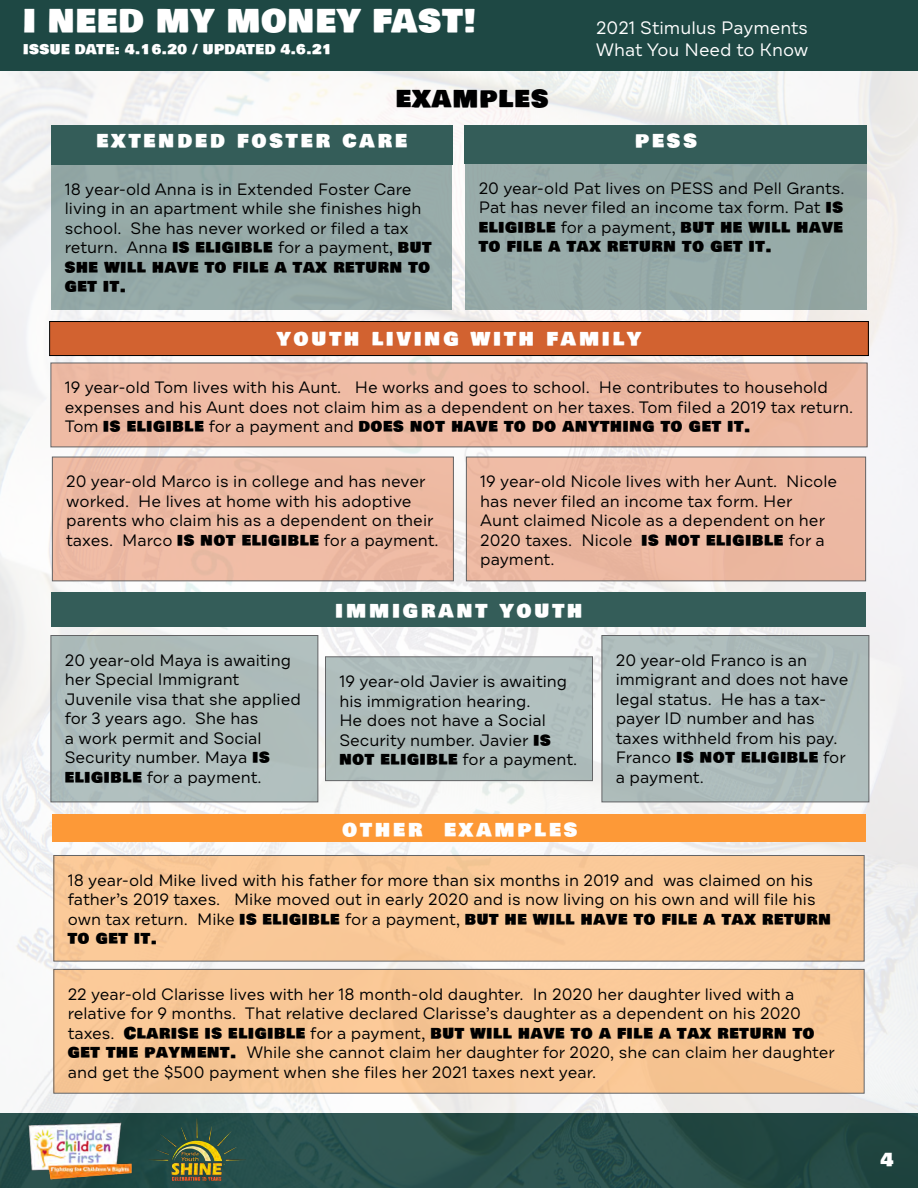
<style>
.page{position:relative;width:918px;height:1188px;background:#fff}
.page>*{position:absolute;margin:0;border:0;box-sizing:border-box;transform-origin:0 0}
.t1{font:31.5px "Bowlby One SC";letter-spacing:.04em;color:#fff}
.t2{font:27px "Bowlby One SC";letter-spacing:.04em;color:#000}
.t3{font:21px "Bowlby One SC";letter-spacing:.14em;color:#fff}
.t4{font:18px/21.6px "Draft B";color:#fff}
.t5{font:18px "Bowlby One SC";color:#fff}
.t6{font:16.5px/19.5px "Draft B";color:#000}
.t7{font:16.5px/19.5px "Bowlby One SC";letter-spacing:.04em;color:#000}
.t8{font:13.5px "Bowlby One SC";letter-spacing:.04em;color:#fff}
.s1{font-family:"Bowlby One SC"}
.s2{font-family:"Draft B"}
</style>
<div class="page">
<img style="left:0;top:71px;width:918px;height:1117px">
<div style="left:0;top:0;width:918px;height:71px;background:#1e4844"></div>
<div style="left:51px;top:125px;width:401px;height:40px;background:#345d59"></div>
<div style="left:51px;top:165px;width:401px;height:145px;background:#96aaa8"></div>
<div style="left:465px;top:125px;width:402px;height:38px;background:#345d59"></div>
<div style="left:465px;top:164px;width:402px;height:146px;background:#97aaa8"></div>
<div style="left:51px;top:363px;width:816px;height:84px;background:#efbba4"></div>
<div style="left:51px;top:363px;width:816px;height:84px;border:1px solid #636466"></div>
<div style="left:52px;top:457px;width:401px;height:124px;background:#efbba5"></div>
<div style="left:52px;top:457px;width:402px;height:124px;border:1px solid #636466"></div>
<div style="left:466px;top:457px;width:400px;height:124px;background:#edb9a2"></div>
<div style="left:466px;top:457px;width:400px;height:124px;border:1px solid #636466"></div>
<div style="left:50px;top:322px;width:818px;height:34px;background:#d26230"></div>
<div style="left:49px;top:321px;width:820px;height:35px;border:1px solid #000"></div>
<img style="left:21px;top:1117px;width:117px;height:67px">
<img style="left:146px;top:1116px;width:103px;height:69px">
<div style="left:602px;top:636px;width:267px;height:166px;background:#aebdbc"></div>
<div style="left:602px;top:635px;width:267px;height:167px;border:1px solid #636466"></div>
<div style="left:51px;top:636px;width:267px;height:166px;background:#afbdbb"></div>
<div style="left:51px;top:635px;width:267px;height:167px;border:1px solid #636466"></div>
<div style="left:326px;top:657px;width:266px;height:124px;background:#aebcbb"></div>
<div style="left:325px;top:656px;width:268px;height:125px;border:1px solid #636466"></div>
<div style="left:52px;top:592px;width:814px;height:34px;background:#345d59"></div>
<div style="left:52px;top:814px;width:814px;height:27px;background:#fd9937"></div>
<div style="left:54px;top:855px;width:810px;height:106px;background:#fac999"></div>
<div style="left:53px;top:855px;width:812px;height:107px;border:1px solid #636466"></div>
<div style="left:54px;top:969px;width:810px;height:124px;background:#f8c797"></div>
<div style="left:53px;top:969px;width:812px;height:125px;border:1px solid #636466"></div>
<h1 class="t1" style="left:23px;top:-3px;width:454px">I NEED MY MONEY FAST!</h1>
<p class="t8" style="left:23px;top:39px;width:311px">ISSUE DATE: 4.16.20 / UPDATED 4.6.21</p>
<p class="t4" style="left:596px;top:17px;width:214px">2021 Stimulus Payments<br>What You Need to Know</p>
<h2 class="t2" style="left:396px;top:78px;width:154px">examples</h2>
<p class="t3" style="left:96px;top:125px;width:312px">extended foster care</p>
<p class="t6" style="left:65px;top:179px;width:368px">18 year-old Anna is in Extended Foster Care living in an apartment while she finishes high school. She has never worked or filed a tax return. Anna <span class="s1">is eligible</span> for a payment, <span class="s1">but</span></p>
<p class="t7" style="left:65px;top:258px;width:367px">she will have to file a tax return to get it.</p>
<p class="t3" style="left:635px;top:125px;width:63px">pess</p>
<p class="t6" style="left:479px;top:178px;width:367px">20 year-old Pat lives on PESS and Pell Grants.<br>Pat has never filed an income tax form. Pat <span class="s1">is</span></p>
<p class="t7" style="left:479px;top:217px;width:366px">eligible <span class="s2">for a payment,</span> but he will have to file a tax return to get it.</p>
<p class="t3" style="left:277px;top:323px;width:366px">youth living with family</p>
<p class="t6" style="left:65px;top:378px;width:790px">19 year-old Tom lives with his Aunt. He works and goes to school. He contributes to household expenses and his Aunt does not claim him as a dependent on her taxes. Tom filed a 2019 tax return.</p>
<p class="t7" style="left:65px;top:417px;width:687px"><span class="s2">Tom</span> is eligible <span class="s2">for a payment and</span> does not have to do anything to get it.</p>
<p class="t6" style="left:66px;top:472px;width:374px">20 year-old Marco is in college and has never worked. He lives at home with his adoptive parents who claim his as a dependent on their taxes. Marco <span class="s1">is not eligible</span> for a payment.</p>
<p class="t6" style="left:480px;top:472px;width:359px">19 year-old Nicole lives with her Aunt. Nicole has never filed an income tax form. Her<br>Aunt claimed Nicole as a dependent on her 2020 taxes. Nicole <span class="s1">is not eligible</span> for a payment.</p>
<p class="t6" style="left:65px;top:650px;width:238px">20 year-old Maya is awaiting her Special Immigrant<br>Juvenile visa that she applied for 3 years ago. She has<br>a work permit and Social<br>Security number. Maya <span class="s1">is eligible</span> for a payment.</p>
<p class="t3" style="left:336px;top:595px;width:248px">immigrant youth</p>
<p class="t6" style="left:339px;top:672px;width:240px">19 year-old Javier is awaiting his immigration hearing.<br>He does not have a Social<br>Security number. Javier <span class="s1">is not eligible</span> for a payment.</p>
<p class="t6" style="left:616px;top:650px;width:234px">20 year-old Franco is an immigrant and does not have legal status. He has a tax&shy;payer ID number and has taxes withheld from his pay.</p>
<p class="t7" style="left:616px;top:748px;width:232px"><span class="s2">Franco</span> is not eligible <span class="s2">for</span></p>
<p class="t6" style="left:616px;top:767px;width:90px">a payment.</p>
<p class="t3" style="left:342px;top:814px;width:237px">other examples</p>
<p class="t6" style="left:68px;top:870px;width:749px">18 year-old Mike lived with his father for more than six months in 2019 and was claimed on his father’s 2019 taxes. Mike moved out in early 2020 and is now living on his own and will file his</p>
<p class="t7" style="left:68px;top:909px;width:765px"><span class="s2">own tax return. Mike</span> is eligible <span class="s2">for a payment,</span> but he will have to file a tax return to get it.</p>
<p class="t6" style="left:68px;top:984px;width:735px">22 year-old Clarisse lives with her 18 month-old daughter. In 2020 her daughter lived with a relative for 9 months. That relative declared Clarisse’s daughter as a dependent on his 2020</p>
<p class="t7" style="left:68px;top:1023px;width:748px"><span class="s2">taxes.</span> Clarise is eligible <span class="s2">for a payment,</span> but will have to a file a tax return to</p>
<p class="t6" style="left:68px;top:1043px;width:769px"><span class="s1">get the payment.</span> While she cannot claim her daughter for 2020, she can claim her daughter and get the $500 payment when she files her 2021 taxes next year.</p>
<p class="t5" style="left:881px;top:1146px;width:14px">4</p>
</div>
